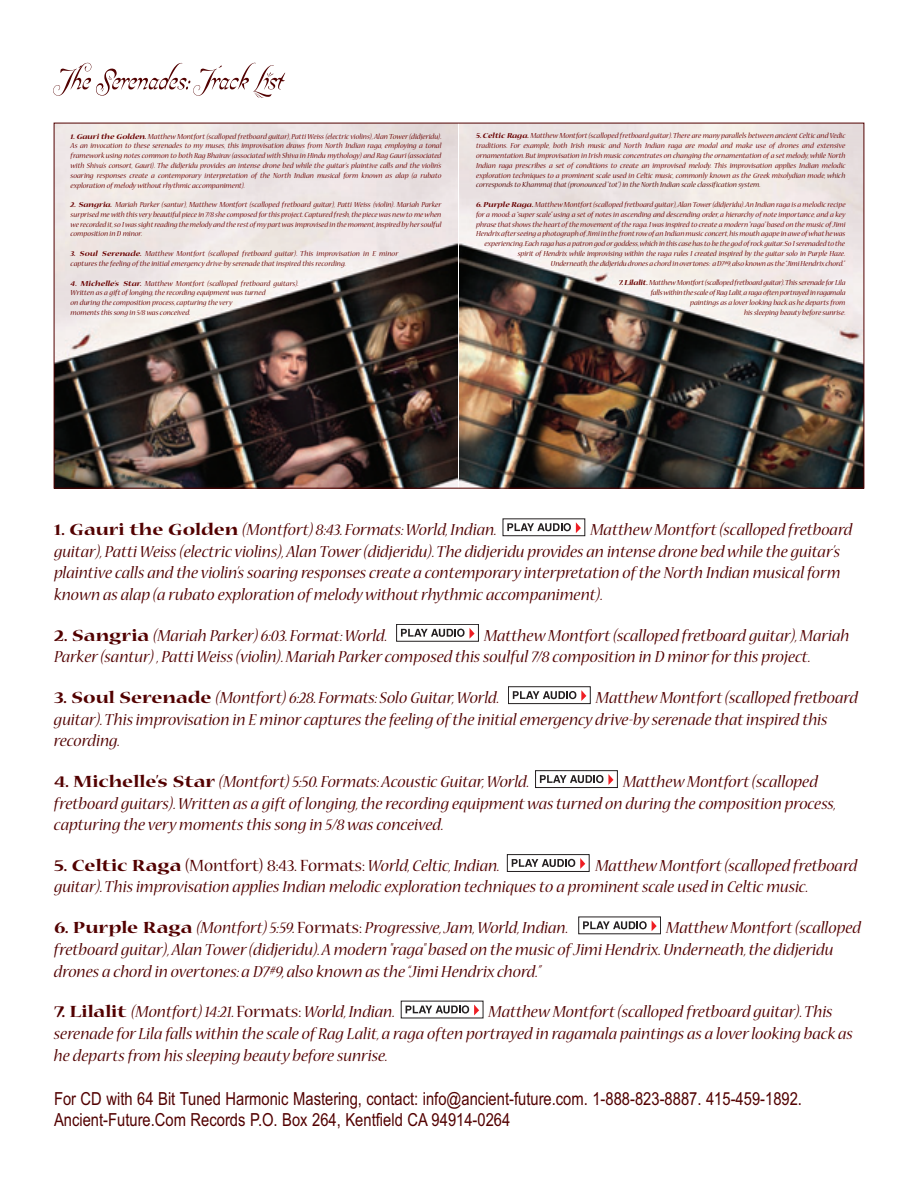
<style>
.page{position:relative;width:918px;height:1188px;background:#fff}
.page>*{position:absolute;margin:0;border:0;box-sizing:border-box;transform-origin:0 0}
.t1{font:54px "Elfin";color:#520100}
.t2{font:italic 18px/21.6px "Nueva";color:#520100}
.t3{font:18px/21.6px "Arial Narrow";color:#520100}
.t4{font:18px "Nueva";color:#520100}
.t5{font:italic 8.1px/9.8px "Nueva";color:#690000;text-align:justify}
.s1{font-weight:700;font-stretch:expanded}
.s2{color:#520100}
.s3{font-weight:700;font-style:normal;font-stretch:expanded}
.s4{font-style:italic}
.s5{font-style:normal}
</style>
<div class="page">
<svg style="left:406px;top:1005px;width:73px;height:10px"></svg>
<svg style="left:583px;top:920px;width:74px;height:11px"></svg>
<div style="left:507px;top:854px;width:83px;height:18px;border:1px solid #231f20"></div>
<svg style="left:512px;top:858px;width:73px;height:11px"></svg>
<div style="left:535px;top:770px;width:83px;height:18px;border:1px solid #231f20"></div>
<svg style="left:540px;top:774px;width:74px;height:11px"></svg>
<div style="left:508px;top:686px;width:83px;height:18px;border:1px solid #231f20"></div>
<svg style="left:513px;top:690px;width:73px;height:11px"></svg>
<div style="left:396px;top:624px;width:83px;height:18px;border:1px solid #231f20"></div>
<svg style="left:401px;top:628px;width:74px;height:11px"></svg>
<div style="left:503px;top:518px;width:82px;height:18px;border:1px solid #231f20"></div>
<svg style="left:507px;top:522px;width:74px;height:11px"></svg>
<img style="left:56px;top:125px;width:806px;height:361px">
<p class="t1" style="left:54px;top:39px;width:231px">The Serenades:Track List</p>
<p class="t5" style="left:71px;top:132px;width:372px"><span class="s1">1. Gauri the Golden.</span> Matthew Montfort (scalloped fretboard guitar), Patti Weiss (electric violins), Alan Tower (didjeridu).<br>As an invocation to these serenades to my muses, this improvisation draws from North Indian raga, employing a tonal framework using notes common to both Rag Bhairav (associated with Shiva in Hindu mythology) and Rag Gauri (associated with Shiva’s consort, Gauri). The didjeridu provides an intense drone bed while the guitar’s plaintive calls and the violin’s soaring responses create a contemporary interpretation of the North Indian musical form known as alap (a rubato exploration of melody without rhythmic accompaniment).</p>
<p class="t5" style="left:71px;top:200px;width:372px"><span class="s1">2. Sangria.</span> Mariah Parker (santur), Matthew Montfort (scalloped fretboard guitar), Patti Weiss (violin). Mariah Parker surprised me with this very beautiful piece in 7/8 she composed for this project. Captured fresh, the piece was new to me when we recorded it, so I was sight reading the melody and the rest of my partwas improvised in the moment,inspired by her soulful composition in D minor.</p>
<p class="t5" style="left:71px;top:249px;width:329px"><span class="s1">3. Soul Serenade.</span> Matthew Montfort (scalloped fretboard guitar). This improvisation in E minor captures the feeling of the initial emergency drive-by serenade that inspired this recording.</p>
<p class="t5" style="left:71px;top:279px;width:230px;text-align:left"><span class="s1">4. Michelle’s Star.</span> Matthew Montfort (scalloped fretboard guitars).<br>Written as a gift of longing, the recording equipment was turned<br>on during the composition process, capturing the very<br>moments this song in 5/8 was conceived.</p>
<p class="t5" style="left:476px;top:132px;width:371px"><span class="s1">5. Celtic Raga.</span> Matthew Montfort (scalloped fretboard guitar).There are many parallels between ancient Celtic and Vedic traditions. For example, both Irish music and North Indian raga are modal and make use of drones and extensive ornamentation. But improvisation in Irish music concentrates on changing the ornamentation of a set melody, while North Indian raga prescribes a set of conditions to create an improvised melody. This improvisation applies Indian melodic exploration techniques to a prominent scale used in Celtic music, commonly known as the Greek mixolydian mode, <span class="s2">which corresponds to Khammaj that (pronounced "tot") in the North Indian scale classification system.</span></p>
<p class="t5" style="left:476px;top:200px;width:371px;text-align:right"><span class="s1">6. Purple Raga.</span> Matthew Montfort (scalloped fretboard guitar),Alan Tower (didjeridu).An Indian raga is a melodic recipe for a mood: a “super scale” using a set of notes in ascending and descending order, a hierarchy of note importance, and a key phrase that shows the heart of the movement of the raga. I was inspired to create a modern "raga" based on the music of Jimi Hendrix after seeing a photograph ofJimi in the front row of an Indian music concert,his mouth agape in awe ofwhat he was experiencing. Each raga has a patron god or goddess,which in this case has to be the god of rock guitar. So I serenaded to the spirit of Hendrix while improvising within the raga rules I created inspired by the guitar solo in Purple Haze.<br>Underneath,the didjeridu drones a chord in overtones: a D7#9,also known as the “Jimi Hendrix chord.”</p>
<p class="t5" style="left:619px;top:279px;width:228px;text-align:right"><span class="s1">7. Lilalit.</span>Matthew Montfort(scalloped fretboard guitar).This serenade for Lila falls within the scale of Rag Lalit, a raga often portrayed in ragamala<br>paintings as a lover looking back as he departs from<br>his sleeping beauty before sunrise.</p>
<p class="t2" style="left:54px;top:520px;width:800px;text-indent:536px">Matthew Montfort (scalloped fretboard guitar), Patti Weiss (electric violins), Alan Tower (didjeridu). The didjeridu provides an intense drone bed while the guitar’s plaintive calls and the violin’s soaring responses create a contemporary interpretation of the North Indian musical form known as alap (a rubato exploration of melody without rhythmic accompaniment).</p>
<p class="t2" style="left:54px;top:626px;width:335px"><span class="s3">2. Sangria</span> (Mariah Parker) 6:03. Format: World.</p>
<p class="t2" style="left:54px;top:520px;width:444px"><span class="s3">1. Gauri the Golden</span> (Montfort) 8:43. Formats: World, Indian.</p>
<p class="t2" style="left:54px;top:626px;width:797px;text-indent:430px">Matthew Montfort (scalloped fretboard guitar), Mariah<br>Parker (santur) , Patti Weiss (violin). Mariah Parker composed this soulful 7/8 composition in D minor for this project.</p>
<p class="t2" style="left:54px;top:688px;width:447px"><span class="s3">3. Soul Serenade</span> (Montfort) 6:28. Formats: Solo Guitar, World.</p>
<p class="t2" style="left:54px;top:688px;width:805px;text-indent:542px">Matthew Montfort (scalloped fretboard guitar).This improvisation in E minor captures the feeling of the initial emergency drive-by serenade that inspired this recording.</p>
<p class="t2" style="left:54px;top:772px;width:477px"><span class="s3">4. Michelle’s Star</span> (Montfort) 5:50. Formats: Acoustic Guitar, World.</p>
<p class="t2" style="left:54px;top:772px;width:784px;text-indent:569px">Matthew Montfort (scalloped fretboard guitars). Written as a gift of longing, the recording equipment was turned on during the composition process, capturing the very moments this song in 5/8 was conceived.</p>
<p class="t4" style="left:54px;top:859px;width:447px"><span class="s1">5. Celtic Raga</span> (Montfort) 8:43. Formats: <span class="s4">World, Celtic, Indian.</span></p>
<p class="t2" style="left:54px;top:856px;width:805px;text-indent:541px">Matthew Montfort (scalloped fretboard guitar).This improvisation applies Indian melodic exploration techniques to a prominent scale used in Celtic music.</p>
<p class="t2" style="left:54px;top:918px;width:516px"><span class="s3">6. Purple Raga</span> (Montfort) 5:59. <span class="s5">Formats:</span> Progressive,Jam, World, Indian.</p>
<p class="t2" style="left:54px;top:918px;width:809px;text-indent:612px">Matthew Montfort (scalloped fretboard guitar), Alan Tower (didjeridu). A modern "raga" based on the music of Jimi Hendrix. Underneath, the didjeridu drones a chord in overtones: a D7#9, also known as the “Jimi Hendrix chord.”</p>
<p class="t2" style="left:54px;top:1002px;width:342px"><span class="s3">7. Lilalit</span> (Montfort) 14:21. <span class="s5">Formats:</span> World, Indian.</p>
<p class="t2" style="left:54px;top:1002px;width:800px;text-indent:435px">Matthew Montfort (scalloped fretboard guitar). This serenade for Lila falls within the scale of Rag Lalit, a raga often portrayed in ragamala paintings as a lover looking back as he departs from his sleeping beauty before sunrise.</p>
<p class="t3" style="left:54px;top:1088px;width:750px">For CD with 64 Bit Tuned Harmonic Mastering, contact: info@ancient-future.com. 1-888-823-8887. 415-459-1892.<br>Ancient-Future.Com Records P.O. Box 264, Kentfield CA 94914-0264</p>
</div>
